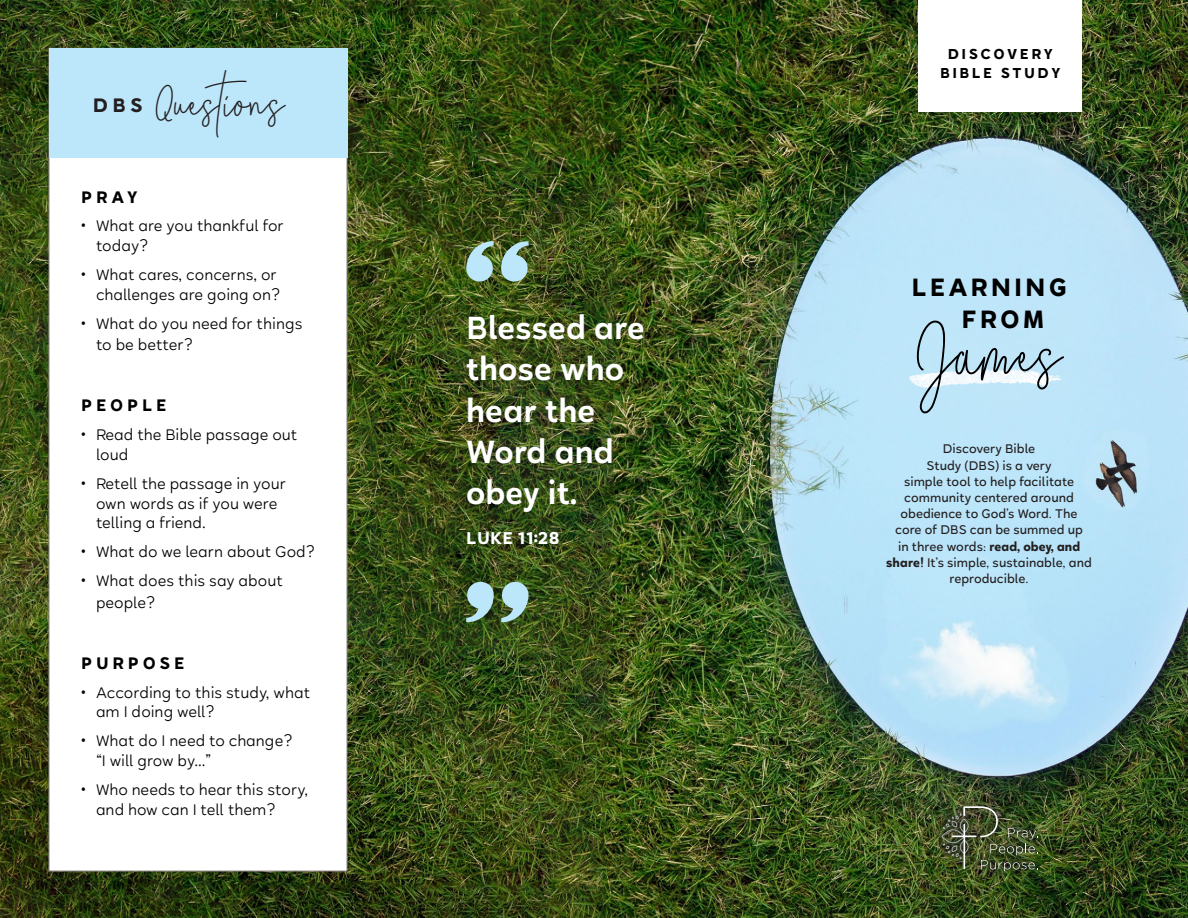
<style>
.page{position:relative;width:1188px;height:918px;background:#fff}
.page>*{position:absolute;margin:0;border:0;box-sizing:border-box;transform-origin:0 0}
.Bullet_Points{font:67.5px "City Streetwear";color:#000}
.Bullet_Points-2{font:45px "City Streetwear";color:#231f20}
.t1{font:600 34.5px/41.4px "Halcyon";color:#fff}
.Bullet_Points-3{font:700 27px "Halcyon";letter-spacing:.11em;color:#000}
.t2{font:700 18.45px "Halcyon";letter-spacing:.01em;color:#fff}
.Bullet_Points-4{font:700 18px "Halcyon";letter-spacing:.21em;color:#000}
.t3{font:16.5px/19.8px "Halcyon";color:#000}
.Bullet_Points-5{font:700 15.6px "Halcyon";letter-spacing:.16em;color:#000}
.t4{font:500 13.5px/16.2px "Halcyon";color:#231f20;text-align:center}
.s1{font-family:"Halcyon";font-weight:700;font-size:21px}
.s2{font-weight:700}
</style>
<div class="page">
<img style="left:0;top:0;width:1188px;height:918px">
<div style="left:49px;top:48px;width:298px;height:823px;background:#fff"></div>
<div style="left:918px;top:0;width:164px;height:111px;background:#fff"></div>
<svg style="left:909px;top:369px;width:153px;height:19px"></svg>
<div style="left:49px;top:48px;width:298px;height:109px;background:#bce6fa"></div>
<img style="left:934px;top:798px;width:111px;height:81px">
<img style="left:941px;top:806px;width:97px;height:65px">
<svg style="left:466px;top:241px;width:28px;height:42px"></svg>
<svg style="left:500px;top:240px;width:29px;height:42px"></svg>
<svg style="left:501px;top:581px;width:28px;height:41px"></svg>
<svg style="left:466px;top:582px;width:29px;height:41px"></svg>
<p class="Bullet_Points-2" style="left:93px;top:74px;width:193px"><span class="s1">D B S</span> Questions</p>
<p class="Bullet_Points-4" style="left:81px;top:183px;width:58px">PRAY</p>
<p class="t3" style="left:96px;top:216px;width:189px;text-indent:-15px">• What are you thankful for today?</p>
<p class="t3" style="left:81px;top:264px;width:201px;text-align:right">• What cares, concerns, or challenges are going on?</p>
<p class="t3" style="left:96px;top:312px;width:208px;line-height:21.6px;text-indent:-15px">• What do you need for things to be better?</p>
<p class="Bullet_Points-4" style="left:81px;top:392px;width:87px">PEOPLE</p>
<p class="t3" style="left:96px;top:425px;width:203px;text-indent:-15px">• Read the Bible passage out loud</p>
<p class="t3" style="left:96px;top:473px;width:192px;text-indent:-15px">• Retell the passage in your own words as if you were telling a friend.</p>
<p class="t3" style="left:81px;top:542px;width:235px">• What do we learn about God?</p>
<p class="t3" style="left:96px;top:570px;width:188px;line-height:21.6px;text-indent:-15px">• What does this say about people?</p>
<p class="Bullet_Points-4" style="left:81px;top:650px;width:105px">PURPOSE</p>
<p class="t3" style="left:96px;top:682px;width:216px;text-indent:-15px">• According to this study, what am I doing well?</p>
<p class="t3" style="left:96px;top:731px;width:198px;text-indent:-15px">• What do I need to change? “I will grow by...”</p>
<p class="t3" style="left:96px;top:779px;width:214px;text-indent:-15px">• Who needs to hear this story, and how can I tell them?</p>
<p class="t1" style="left:466px;top:307px;width:180px">Blessed are those who hear the<br>Word and obey it.</p>
<p class="t2" style="left:466px;top:525px;width:95px">LUKE 11:28</p>
<p class="Bullet_Points-5" style="left:948px;top:42px;width:107px">DISCOVERY</p>
<p class="Bullet_Points-5" style="left:940px;top:61px;width:122px">BIBLE STUDY</p>
<p class="Bullet_Points-3" style="left:911px;top:267px;width:157px">LEARNING</p>
<p class="Bullet_Points-3" style="left:961px;top:299px;width:84px">FROM</p>
<p class="Bullet_Points" style="left:917px;top:310px;width:145px">James</p>
<p class="t4" style="left:886px;top:441px;width:207px">Discovery Bible<br>Study (DBS) is a very<br>simple tool to help facilitate community centered around obedience to God’s Word. The core of DBS can be summed up<br>in three words: <span class="s2">read, obey, and share!</span> It’s simple, sustainable, and reproducible.</p>
</div>
